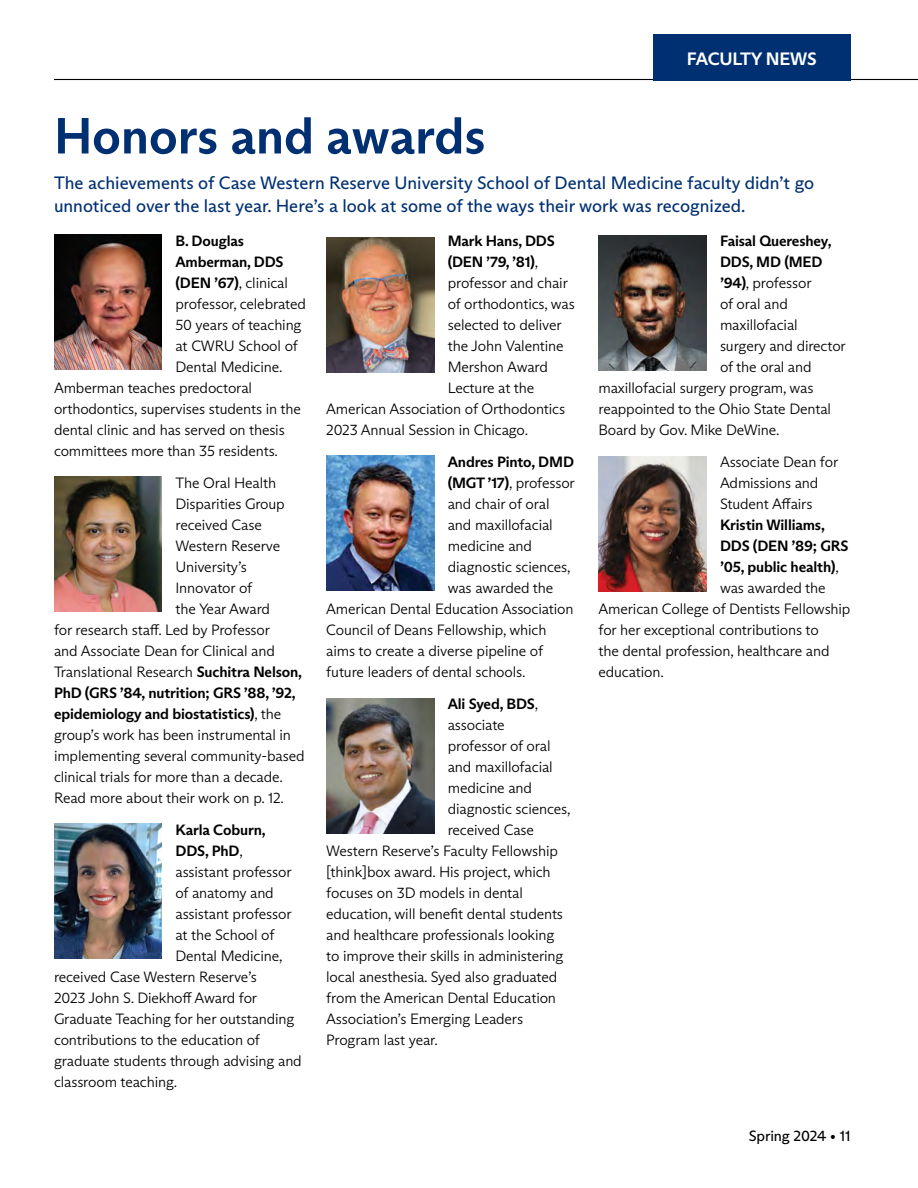
<style>
.page{position:relative;width:918px;height:1188px;background:#fff}
.page>*{position:absolute;margin:0;border:0;box-sizing:border-box;transform-origin:0 0}
.t1{font:700 51px "ABC Arizona Sans";color:#013072}
.t2{font:18px/22.5px "ABC Arizona Sans";color:#013072}
.t3{font:700 18px "ABC Arizona Sans";letter-spacing:-.01em;color:#fff}
.t4{font:300 15px/21px "ABC Arizona Sans";letter-spacing:-.01em;color:#000}
.t5{font:700 15px "ABC Arizona Sans";letter-spacing:-.01em;color:#000}
.t6{font:15px "ABC Arizona Sans";letter-spacing:-.01em;color:#000}
.s1{font-weight:700}
.s2{font-weight:300}
</style>
<div class="page">
<hr style="left:54px;top:79px;width:864px;height:1px;background:#000">
<div style="left:653px;top:35px;width:197px;height:46px;background:#013072"></div>
<img style="left:54px;top:234px;width:108px;height:135px">
<img style="left:54px;top:476px;width:108px;height:135px">
<img style="left:54px;top:824px;width:108px;height:134px">
<img style="left:326px;top:455px;width:108px;height:135px">
<img style="left:326px;top:699px;width:108px;height:135px">
<img style="left:598px;top:457px;width:108px;height:135px">
<img style="left:598px;top:236px;width:108px;height:135px">
<img style="left:326px;top:238px;width:108px;height:135px">
<p class="t3" style="left:687px;top:48px;width:131px">FACULTY NEWS</p>
<h1 class="t1" style="left:54px;top:104px;width:433px">Honors and awards</h1>
<p class="t2" style="left:54px;top:172px;width:762px">The achievements of Case Western Reserve University School of Dental Medicine faculty didn’t go unnoticed over the last year. Here’s a look at some of the ways their work was recognized.</p>
<p class="t5" style="left:176px;top:232px;width:70px">B. Douglas</p>
<p class="t5" style="left:176px;top:253px;width:110px">Amberman, DDS</p>
<p class="t4" style="left:176px;top:273px;width:114px"><span class="s1">(DEN ’67)</span>, clinical</p>
<p class="t4" style="left:176px;top:294px;width:132px">professor, celebrated</p>
<p class="t4" style="left:176px;top:315px;width:128px">50 years of teaching</p>
<p class="t4" style="left:176px;top:336px;width:124px">at CWRU School of</p>
<p class="t4" style="left:176px;top:357px;width:109px">Dental Medicine.</p>
<p class="t4" style="left:54px;top:378px;width:200px">Amberman teaches predoctoral</p>
<p class="t4" style="left:54px;top:399px;width:248px">orthodontics, supervises students in the</p>
<p class="t4" style="left:54px;top:420px;width:232px">dental clinic and has served on thesis</p>
<p class="t4" style="left:54px;top:441px;width:226px">committees more than 35 residents.</p>
<p class="t4" style="left:176px;top:473px;width:102px">The Oral Health</p>
<p class="t4" style="left:176px;top:494px;width:111px">Disparities Group</p>
<p class="t4" style="left:176px;top:515px;width:88px">received Case</p>
<p class="t4" style="left:176px;top:536px;width:106px">Western Reserve</p>
<p class="t4" style="left:176px;top:557px;width:73px">University’s</p>
<p class="t4" style="left:176px;top:578px;width:78px">Innovator of</p>
<p class="t4" style="left:176px;top:599px;width:96px">the Year Award</p>
<p class="t4" style="left:54px;top:620px;width:218px">for research staff. Led by Professor</p>
<p class="t4" style="left:54px;top:641px;width:222px">and Associate Dean for Clinical and</p>
<p class="t4" style="left:54px;top:662px;width:250px">Translational Research <span class="s1">Suchitra Nelson,</span></p>
<p class="t5" style="left:54px;top:684px;width:243px">PhD (GRS ’84, nutrition; GRS ’88, ’92,</p>
<p class="t5" style="left:54px;top:705px;width:229px">epidemiology and biostatistics)<span class="s2">, the</span></p>
<p class="t4" style="left:54px;top:725px;width:238px">group’s work has been instrumental in</p>
<p class="t4" style="left:54px;top:746px;width:252px">implementing several community-based</p>
<p class="t4" style="left:54px;top:767px;width:231px">clinical trials for more than a decade.</p>
<p class="t4" style="left:54px;top:788px;width:232px">Read more about their work on p. 12.</p>
<p class="t5" style="left:176px;top:821px;width:92px">Karla Coburn,</p>
<p class="t5" style="left:176px;top:842px;width:69px">DDS, PhD<span class="s2">,</span></p>
<p class="t4" style="left:176px;top:861px;width:118px">assistant professor</p>
<p class="t4" style="left:176px;top:882px;width:100px">of anatomy and</p>
<p class="t4" style="left:176px;top:903px;width:118px">assistant professor</p>
<p class="t4" style="left:176px;top:924px;width:101px">at the School of</p>
<p class="t4" style="left:176px;top:945px;width:109px">Dental Medicine,</p>
<p class="t4" style="left:54px;top:966px;width:204px">received Case Western Reserve’s</p>
<p class="t4" style="left:54px;top:987px;width:205px">2023 John S. Diekhoff Award for</p>
<p class="t4" style="left:54px;top:1008px;width:242px">Graduate Teaching for her outstanding</p>
<p class="t4" style="left:54px;top:1029px;width:208px">contributions to the education of</p>
<p class="t4" style="left:54px;top:1050px;width:249px">graduate students through advising and</p>
<p class="t4" style="left:54px;top:1071px;width:125px">classroom teaching.</p>
<p class="t5" style="left:448px;top:232px;width:109px">Mark Hans, DDS</p>
<p class="t5" style="left:448px;top:253px;width:92px">(DEN ’79, ’81)<span class="s2">,</span></p>
<p class="t4" style="left:448px;top:273px;width:122px">professor and chair</p>
<p class="t4" style="left:448px;top:294px;width:129px">of orthodontics, was</p>
<p class="t4" style="left:448px;top:315px;width:115px">selected to deliver</p>
<p class="t4" style="left:448px;top:336px;width:117px">the John Valentine</p>
<p class="t4" style="left:448px;top:357px;width:102px">Mershon Award</p>
<p class="t4" style="left:448px;top:378px;width:88px">Lecture at the</p>
<p class="t4" style="left:326px;top:399px;width:240px">American Association of Orthodontics</p>
<p class="t4" style="left:326px;top:420px;width:203px">2023 Annual Session in Chicago.</p>
<p class="t5" style="left:448px;top:453px;width:128px">Andres Pinto, DMD</p>
<p class="t4" style="left:448px;top:473px;width:129px"><span class="s1">(MGT ’17)</span>, professor</p>
<p class="t4" style="left:448px;top:494px;width:103px">and chair of oral</p>
<p class="t4" style="left:448px;top:515px;width:107px">and maxillofacial</p>
<p class="t4" style="left:448px;top:536px;width:86px">medicine and</p>
<p class="t4" style="left:448px;top:557px;width:124px">diagnostic sciences,</p>
<p class="t4" style="left:448px;top:578px;width:107px">was awarded the</p>
<p class="t4" style="left:326px;top:599px;width:249px">American Dental Education Association</p>
<p class="t4" style="left:326px;top:620px;width:222px">Council of Deans Fellowship, which</p>
<p class="t4" style="left:326px;top:641px;width:218px">aims to create a diverse pipeline of</p>
<p class="t4" style="left:326px;top:662px;width:201px">future leaders of dental schools.</p>
<p class="t5" style="left:448px;top:695px;width:92px">Ali Syed, BDS<span class="s2">,</span></p>
<p class="t4" style="left:448px;top:714px;width:59px">associate</p>
<p class="t4" style="left:448px;top:735px;width:104px">professor of oral</p>
<p class="t4" style="left:448px;top:756px;width:107px">and maxillofacial</p>
<p class="t4" style="left:448px;top:777px;width:86px">medicine and</p>
<p class="t4" style="left:448px;top:798px;width:124px">diagnostic sciences,</p>
<p class="t4" style="left:448px;top:819px;width:88px">received Case</p>
<p class="t4" style="left:326px;top:840px;width:233px">Western Reserve’s Faculty Fellowship</p>
<p class="t4" style="left:326px;top:861px;width:226px">[think]box award. His project, which</p>
<p class="t4" style="left:326px;top:882px;width:198px">focuses on 3D models in dental</p>
<p class="t4" style="left:326px;top:903px;width:238px">education, will benefit dental students</p>
<p class="t4" style="left:326px;top:924px;width:230px">and healthcare professionals looking</p>
<p class="t4" style="left:326px;top:945px;width:239px">to improve their skills in administering</p>
<p class="t4" style="left:326px;top:966px;width:233px">local anesthesia. Syed also graduated</p>
<p class="t4" style="left:326px;top:987px;width:231px">from the American Dental Education</p>
<p class="t4" style="left:326px;top:1008px;width:198px">Association’s Emerging Leaders</p>
<p class="t4" style="left:326px;top:1029px;width:113px">Program last year.</p>
<p class="t5" style="left:720px;top:232px;width:113px">Faisal Quereshey,</p>
<p class="t5" style="left:720px;top:253px;width:104px">DDS, MD (MED</p>
<p class="t4" style="left:720px;top:273px;width:93px"><span class="s1">’94)</span>, professor</p>
<p class="t4" style="left:720px;top:294px;width:69px">of oral and</p>
<p class="t4" style="left:720px;top:315px;width:79px">maxillofacial</p>
<p class="t4" style="left:720px;top:336px;width:127px">surgery and director</p>
<p class="t4" style="left:720px;top:357px;width:93px">of the oral and</p>
<p class="t4" style="left:598px;top:378px;width:217px">maxillofacial surgery program, was</p>
<p class="t4" style="left:598px;top:399px;width:234px">reappointed to the Ohio State Dental</p>
<p class="t4" style="left:598px;top:420px;width:183px">Board by Gov. Mike DeWine.</p>
<p class="t4" style="left:720px;top:452px;width:120px">Associate Dean for<br>Admissions and<br>Student Affairs</p>
<p class="t5" style="left:720px;top:516px;width:106px">Kristin Williams,</p>
<p class="t5" style="left:720px;top:537px;width:130px">DDS (DEN ’89; GRS</p>
<p class="t5" style="left:720px;top:558px;width:120px">’05, public health)<span class="s2">,</span></p>
<p class="t4" style="left:720px;top:578px;width:107px">was awarded the</p>
<p class="t4" style="left:598px;top:599px;width:253px">American College of Dentists Fellowship</p>
<p class="t4" style="left:598px;top:620px;width:222px">for her exceptional contributions to</p>
<p class="t4" style="left:598px;top:641px;width:233px">the dental profession, healthcare and</p>
<p class="t4" style="left:598px;top:662px;width:67px">education.</p>
<p class="t6" style="left:749px;top:1127px;width:103px">Spring 2024 • 11</p>
</div>
